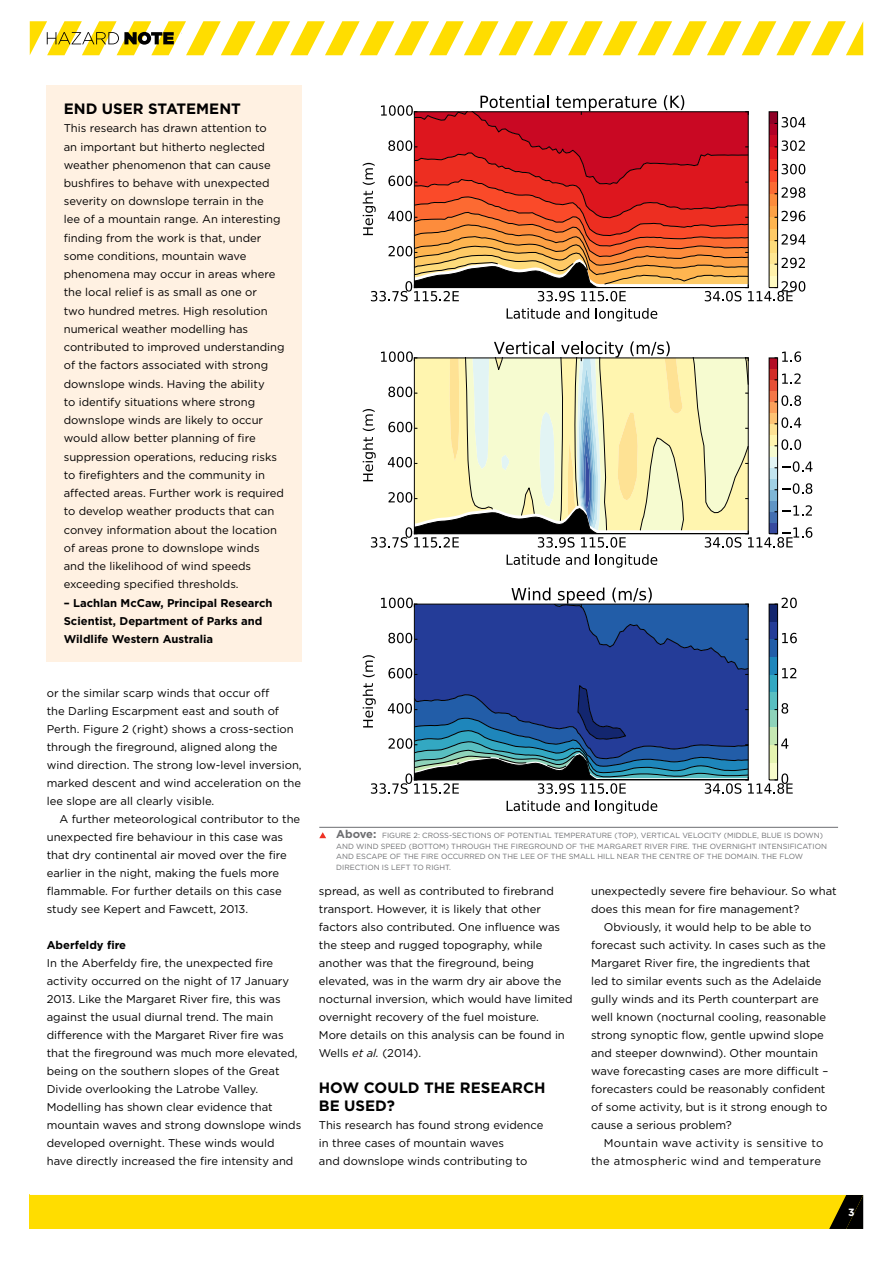
<style>
.page{position:relative;width:893px;height:1263px;background:#fff}
.page>*{position:absolute;margin:0;border:0;box-sizing:border-box;transform-origin:0 0}
.t1{font:700 15px/18px "Gotham";color:#000}
.t2{font:11.25px/18px "Gotham";color:#000}
.t3{font:700 11.25px/18.3px "Gotham";color:#000}
.t4{font:11.25px "Gotham";letter-spacing:.03em;color:#000}
.t5{font:700 10.5px "Gotham";color:#fff}
.t6{font:7.5px/10.5px "Gotham";color:#6d6e71}
.s1{font-weight:700;font-size:11.25px}
.s2{font-style:italic}
</style>
<div class="page">
<div style="left:47px;top:85px;width:255px;height:576px;background:#fff1e2"></div>
<svg style="left:507px;top:308px;width:53px;height:11px"></svg>
<svg style="left:566px;top:308px;width:23px;height:11px"></svg>
<svg style="left:596px;top:308px;width:61px;height:13px"></svg>
<svg style="left:363px;top:95px;width:442px;height:206px"></svg>
<svg style="left:507px;top:554px;width:53px;height:11px"></svg>
<svg style="left:566px;top:554px;width:23px;height:11px"></svg>
<svg style="left:596px;top:554px;width:61px;height:14px"></svg>
<svg style="left:363px;top:341px;width:449px;height:207px"></svg>
<svg style="left:507px;top:800px;width:53px;height:11px"></svg>
<svg style="left:566px;top:800px;width:23px;height:11px"></svg>
<svg style="left:596px;top:800px;width:61px;height:14px"></svg>
<svg style="left:363px;top:587px;width:434px;height:207px"></svg>
<hr style="left:319px;top:827px;width:519px;height:1px;background:#6d6e71">
<svg style="left:319px;top:832px;width:7px;height:6px"></svg>
<div style="left:30px;top:1195px;width:833px;height:34px;background:#fd0"></div>
<svg style="left:829px;top:1195px;width:34px;height:34px"></svg>
<svg style="left:30px;top:21px;width:833px;height:34px"></svg>
<h1 class="t1" style="left:64px;top:100px;width:179px">END USER STATEMENT</h1>
<p class="t2" style="left:64px;top:119px;width:222px">This research has drawn attention to<br>an important but hitherto neglected weather phenomenon that can cause bushfires to behave with unexpected severity on downslope terrain in the<br>lee of a mountain range. An interesting finding from the work is that, under some conditions, mountain wave phenomena may occur in areas where the local relief is as small as one or<br>two hundred metres. High resolution numerical weather modelling has contributed to improved understanding of the factors associated with strong downslope winds. Having the ability<br>to identify situations where strong downslope winds are likely to occur would allow better planning of fire suppression operations, reducing risks to firefighters and the community in affected areas. Further work is required to develop weather products that can convey information about the location of areas prone to downslope winds<br>and the likelihood of wind speeds exceeding specified thresholds.</p>
<p class="t3" style="left:64px;top:593px;width:210px">– Lachlan McCaw, Principal Research<br>Scientist, Department of Parks and<br>Wildlife Western Australia</p>
<p class="t2" style="left:47px;top:684px;width:256px">or the similar scarp winds that occur off<br>the Darling Escarpment east and south of Perth. Figure 2 (right) shows a cross-section through the fireground, aligned along the wind direction. The strong low-level inversion, marked descent and wind acceleration on the lee slope are all clearly visible.</p>
<p class="t2" style="left:47px;top:810px;width:255px;text-indent:13px">A further meteorological contributor to the unexpected fire behaviour in this case was that dry continental air moved over the fire earlier in the night, making the fuels more flammable. For further details on this case study see Kepert and Fawcett, 2013.</p>
<p class="t3" style="left:47px;top:936px;width:81px">Aberfeldy fire</p>
<p class="t2" style="left:47px;top:954px;width:256px">In the Aberfeldy fire, the unexpected fire activity occurred on the night of 17 January 2013. Like the Margaret River fire, this was against the usual diurnal trend. The main difference with the Margaret River fire was that the fireground was much more elevated, being on the southern slopes of the Great Divide overlooking the Latrobe Valley.<br>Modelling has shown clear evidence that mountain waves and strong downslope winds developed overnight. These winds would have directly increased the fire intensity and</p>
<p class="t6" style="left:336px;top:830px;width:492px"><span class="s1">Above:</span> FIGURE 2: CROSS-SECTIONS OF POTENTIAL TEMPERATURE (TOP), VERTICAL VELOCITY (MIDDLE, BLUE IS DOWN)<br>AND WIND SPEED (BOTTOM) THROUGH THE FIREGROUND OF THE MARGARET RIVER FIRE. THE OVERNIGHT INTENSIFICATION AND ESCAPE OF THE FIRE OCCURRED ON THE LEE OF THE SMALL HILL NEAR THE CENTRE OF THE DOMAIN. THE FLOW DIRECTION IS LEFT TO RIGHT.</p>
<p class="t2" style="left:591px;top:882px;width:247px">unexpectedly severe fire behaviour. So what</p>
<p class="t2" style="left:591px;top:900px;width:210px">does this mean for fire management?</p>
<p class="t2" style="left:604px;top:918px;width:209px">Obviously, it would help to be able to</p>
<p class="t2" style="left:591px;top:936px;width:236px">forecast such activity. In cases such as the</p>
<p class="t2" style="left:591px;top:954px;width:221px">Margaret River fire, the ingredients that</p>
<p class="t2" style="left:591px;top:972px;width:232px">led to similar events such as the Adelaide</p>
<p class="t2" style="left:591px;top:990px;width:229px">gully winds and its Perth counterpart are</p>
<p class="t2" style="left:591px;top:1008px;width:237px">well known (nocturnal cooling, reasonable</p>
<p class="t2" style="left:591px;top:1026px;width:234px">strong synoptic flow, gentle upwind slope</p>
<p class="t2" style="left:591px;top:1044px;width:228px">and steeper downwind). Other mountain</p>
<p class="t2" style="left:591px;top:1062px;width:239px">wave forecasting cases are more difficult –</p>
<p class="t2" style="left:591px;top:1080px;width:236px">forecasters could be reasonably confident</p>
<p class="t2" style="left:591px;top:1098px;width:238px">of some activity, but is it strong enough to</p>
<p class="t2" style="left:591px;top:1116px;width:142px">cause a serious problem?</p>
<p class="t4" style="left:604px;top:1136px;width:221px">Mountain wave activity is sensitive to</p>
<p class="t4" style="left:591px;top:1154px;width:232px">the atmospheric wind and temperature</p>
<p class="t2" style="left:319px;top:882px;width:255px">spread, as well as contributed to firebrand transport. However, it is likely that other factors also contributed. One influence was the steep and rugged topography, while another was that the fireground, being elevated, was in the warm dry air above the nocturnal inversion, which would have limited overnight recovery of the fuel moisture.<br>More details on this analysis can be found in Wells <span class="s2">et al.</span> (2014).</p>
<h1 class="t1" style="left:319px;top:1079px;width:228px">HOW COULD THE RESEARCH<br>BE USED?</h1>
<p class="t2" style="left:319px;top:1116px;width:226px">This research has found strong evidence in three cases of mountain waves<br>and downslope winds contributing to</p>
<p class="t5" style="left:848px;top:1205px;width:8px">3</p>
</div>
